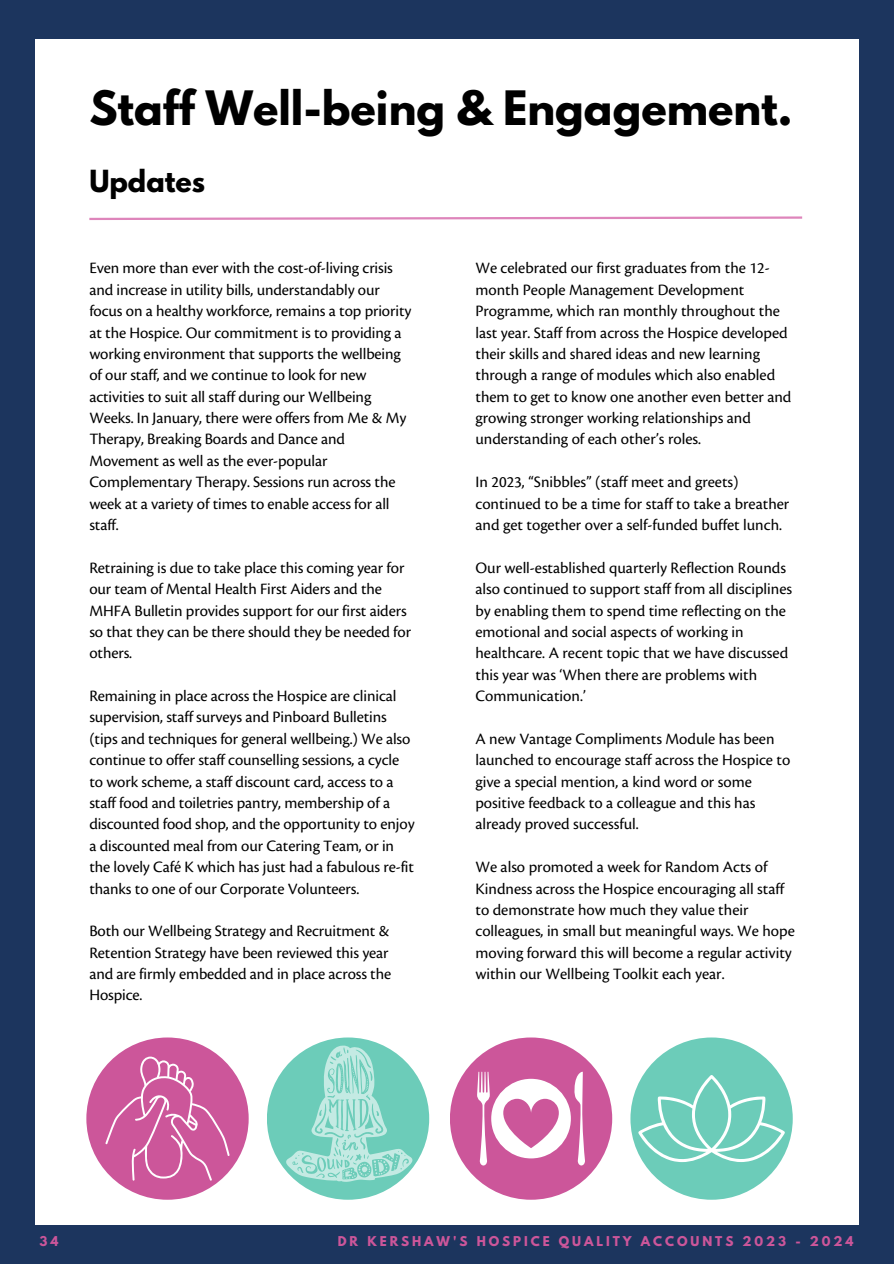
<style>
.page{position:relative;width:894px;height:1264px;background:#fff}
.page>*{position:absolute;margin:0;border:0;box-sizing:border-box;transform-origin:0 0}
.t1{font:700 42px "League Spartan";color:#000}
.t2{font:700 27px "League Spartan";color:#000}
.t3{font:16.5px/21.5px "Cronos Pro";letter-spacing:-.005em;color:#000}
.t4{font:700 12px "League Spartan";letter-spacing:.245em;color:#cc569a}
</style>
<div class="page">
<div style="left:0;top:0;width:893px;height:1263px;background:#1c355e"></div>
<div style="left:35px;top:39px;width:823px;height:1185px;background:#fff"></div>
<svg style="left:89px;top:216px;width:714px;height:4px"></svg>
<div style="left:86px;top:1037px;width:162px;height:162px;background:#cc569a;border-radius:50%"></div>
<svg style="left:105px;top:1056px;width:124px;height:124px"></svg>
<div style="left:267px;top:1037px;width:162px;height:162px;background:#6cccb9;border-radius:50%"></div>
<div style="left:450px;top:1037px;width:162px;height:162px;background:#cc569a;border-radius:50%"></div>
<div style="left:630px;top:1037px;width:162px;height:162px;background:#6cccb9;border-radius:50%"></div>
<svg style="left:477px;top:1071px;width:12px;height:94px"></svg>
<svg style="left:574px;top:1071px;width:11px;height:94px"></svg>
<div style="left:491px;top:1078px;width:79px;height:80px;background:#fff;border-radius:50%"></div>
<svg style="left:502px;top:1098px;width:57px;height:50px"></svg>
<svg style="left:286px;top:1045px;width:126px;height:136px"></svg>
<svg style="left:638px;top:1074px;width:146px;height:88px"></svg>
<h1 class="t1" style="left:89px;top:87px;width:704px">Staff Well-being &amp; Engagement.</h1>
<h2 class="t2" style="left:89px;top:168px;width:117px">Updates</h2>
<p class="t3" style="left:89px;top:258px;width:323px">Even more than ever with the cost-of-living crisis and increase in utility bills, understandably our focus on a healthy workforce, remains a top priority at the Hospice. Our commitment is to providing a working environment that supports the wellbeing of our staff, and we continue to look for new activities to suit all staff during our Wellbeing Weeks. In January, there were offers from Me &amp; My Therapy, Breaking Boards and Dance and Movement as well as the ever-popular Complementary Therapy. Sessions run across the week at a variety of times to enable access for all staff.</p>
<p class="t3" style="left:89px;top:557px;width:323px">Retraining is due to take place this coming year for our team of Mental Health First Aiders and the MHFA Bulletin provides support for our first aiders so that they can be there should they be needed for others.</p>
<p class="t3" style="left:89px;top:685px;width:327px">Remaining in place across the Hospice are clinical supervision, staff surveys and Pinboard Bulletins (tips and techniques for general wellbeing.) We also continue to offer staff counselling sessions, a cycle to work scheme, a staff discount card, access to a staff food and toiletries pantry, membership of a discounted food shop, and the opportunity to enjoy a discounted meal from our Catering Team, or in the lovely Café K which has just had a fabulous re-fit thanks to one of our Corporate Volunteers.</p>
<p class="t3" style="left:89px;top:921px;width:303px">Both our Wellbeing Strategy and Recruitment &amp; Retention Strategy have been reviewed this year and are firmly embedded and in place across the Hospice.</p>
<p class="t3" style="left:475px;top:258px;width:317px">We celebrated our first graduates from the 12- month People Management Development Programme, which ran monthly throughout the last year. Staff from across the Hospice developed their skills and shared ideas and new learning through a range of modules which also enabled them to get to know one another even better and growing stronger working relationships and understanding of each other’s roles.</p>
<p class="t3" style="left:475px;top:472px;width:315px">In 2023, “Snibbles” (staff meet and greets) continued to be a time for staff to take a breather and get together over a self-funded buffet lunch.</p>
<p class="t3" style="left:475px;top:557px;width:318px">Our well-established quarterly Reflection Rounds also continued to support staff from all disciplines by enabling them to spend time reflecting on the emotional and social aspects of working in healthcare. A recent topic that we have discussed this year was ‘When there are problems with Communication.’</p>
<p class="t3" style="left:475px;top:728px;width:316px">A new Vantage Compliments Module has been launched to encourage staff across the Hospice to give a special mention, a kind word or some positive feedback to a colleague and this has already proved successful.</p>
<p class="t3" style="left:475px;top:856px;width:321px">We also promoted a week for Random Acts of Kindness across the Hospice encouraging all staff to demonstrate how much they value their colleagues, in small but meaningful ways. We hope moving forward this will become a regular activity within our Wellbeing Toolkit each year.</p>
<p class="t4" style="left:40px;top:1235px;width:20px">34</p>
<p class="t4" style="left:338px;top:1235px;width:517px">DR KERSHAW'S HOSPICE QUALITY ACCOUNTS 2023 - 2024</p>
</div>
